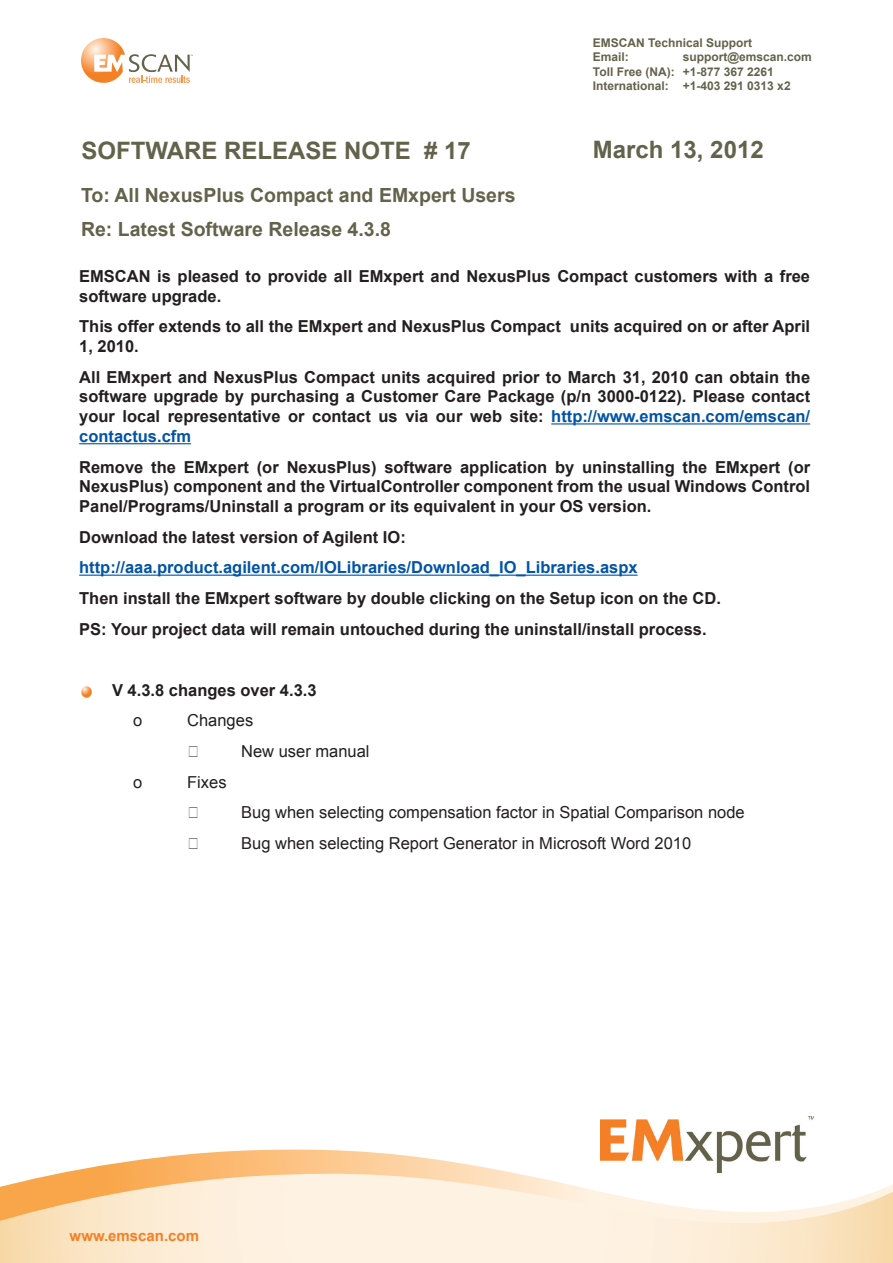
<style>
.page{position:relative;width:893px;height:1263px;background:#fff}
.page>*{position:absolute;margin:0;border:0;box-sizing:border-box;transform-origin:0 0}
.t1{font:700 24px "Arial";color:#63624b}
.t2{font:700 19.5px/34.2px "Arial";color:#63624b}
.t3{font:700 16.5px/19.8px "Arial";color:#231f20}
.t4{font:16.5px "Arial";color:#231f20}
.t5{font:700 16.5px "Arial";color:#0154a6}
.t6{font:700 15px "Arial";color:#f48026}
.t7{font:700 12px/14.4px "Arial";color:#63624b}
.s1{color:#0154a6}
</style>
<div class="page">
<svg style="left:0;top:1226px;width:893px;height:37px;background:#fcebd4"></svg>
<svg style="left:0;top:1149px;width:893px;height:77px"></svg>
<img style="left:600px;top:1117px;width:213px;height:55px">
<svg style="left:81px;top:38px;width:112px;height:45px"></svg>
<hr style="left:551px;top:423px;width:259px;height:1px;background:#0154a6">
<hr style="left:79px;top:443px;width:112px;height:1px;background:#0154a6">
<hr style="left:79px;top:575px;width:559px;height:1px;background:#0154a6">
<svg style="left:81px;top:686px;width:11px;height:11px"></svg>
<h1 class="t1" style="left:81px;top:134px;width:391px">SOFTWARE RELEASE NOTE # 17</h1>
<p class="t2" style="left:81px;top:178px;width:436px">To: All NexusPlus Compact and EMxpert Users<br>Re: Latest Software Release 4.3.8</p>
<p class="t7" style="left:593px;top:35px;width:161px">EMSCAN Technical Support<br>Email:<br>Toll Free (NA):<br>International:</p>
<p class="t7" style="left:683px;top:50px;width:131px">support@emscan.com</p>
<p class="t7" style="left:683px;top:64px;width:93px">+1-877 367 2261</p>
<p class="t7" style="left:683px;top:79px;width:109px">+1-403 291 0313 x2</p>
<h1 class="t1" style="left:593px;top:133px;width:172px">March 13, 2012</h1>
<p class="t3" style="left:79px;top:266px;width:732px">EMSCAN is pleased to provide all EMxpert and NexusPlus Compact customers with a free software upgrade.</p>
<p class="t3" style="left:79px;top:317px;width:732px">This offer extends to all the EMxpert and NexusPlus Compact units acquired on or after April<br>1, 2010.</p>
<p class="t3" style="left:79px;top:367px;width:732px;text-align:justify">All EMxpert and NexusPlus Compact units acquired prior to March 31, 2010 can obtain the software upgrade by purchasing a Customer Care Package (p/n 3000-0122). Please contact your local representative or contact us via our web site: <span class="s1">http://www.emscan.com/emscan/ contactus.cfm</span></p>
<p class="t3" style="left:79px;top:457px;width:732px;text-align:justify">Remove the EMxpert (or NexusPlus) software application by uninstalling the EMxpert (or NexusPlus) component and the VirtualController component from the usual Windows Control Panel/Programs/Uninstall a program or its equivalent in your OS version.</p>
<p class="t3" style="left:79px;top:527px;width:328px">Download the latest version of Agilent IO:</p>
<p class="t5" style="left:79px;top:556px;width:560px">http://aaa.product.agilent.com/IOLibraries/Download_IO_Libraries.aspx</p>
<p class="t3" style="left:79px;top:588px;width:643px">Then install the EMxpert software by double clicking on the Setup icon on the CD.</p>
<p class="t3" style="left:79px;top:619px;width:629px">PS: Your project data will remain untouched during the uninstall/install process.</p>
<p class="t3" style="left:112px;top:680px;width:206px">V 4.3.8 changes over 4.3.3</p>
<p class="t4" style="left:133px;top:709px;width:11px">o</p>
<p class="t4" style="left:187px;top:709px;width:68px">Changes</p>
<p class="t4" style="left:241px;top:740px;width:130px">New user manual</p>
<p class="t4" style="left:133px;top:770px;width:11px">o</p>
<p class="t4" style="left:187px;top:770px;width:41px">Fixes</p>
<p class="t4" style="left:241px;top:801px;width:505px">Bug when selecting compensation factor in Spatial Comparison node</p>
<p class="t4" style="left:241px;top:832px;width:451px">Bug when selecting Report Generator in Microsoft Word 2010</p>
<p class="t6" style="left:70px;top:1225px;width:131px">www.emscan.com</p>
</div>
